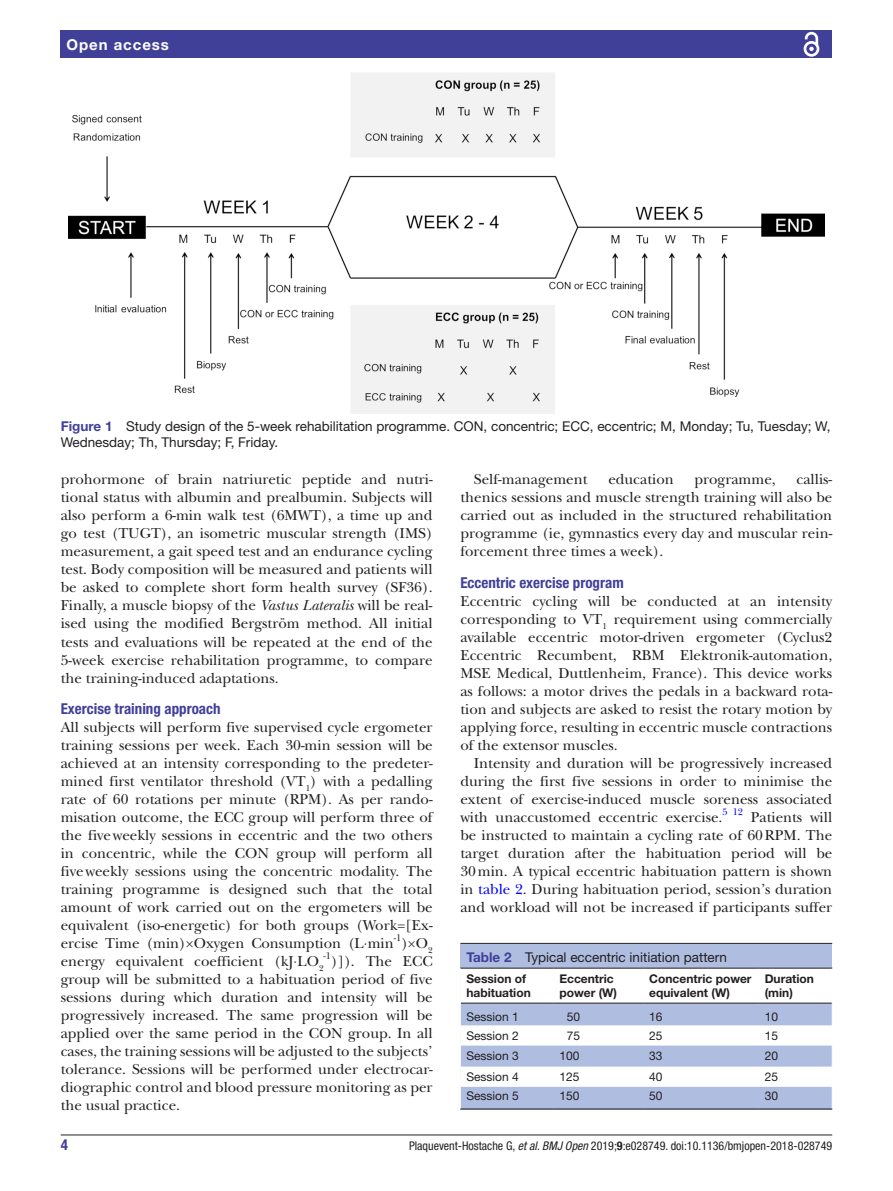
<style>
.page{position:relative;width:893px;height:1191px;background:#fff}
.page>*{position:absolute;margin:0;border:0;box-sizing:border-box;transform-origin:0 0}
.t1{font:15px/18px "New Baskerville";color:#231f20;text-align:justify}
.t2{font:700 condensed 15px "Helvetica Neue LT Std";color:#414099}
.t3{font:700 15px "Helvetica Neue LT Std";letter-spacing:.065em;color:#fff}
.t4{font:13.5px/16.2px "Helvetica Neue LT Std";color:#231f20}
.t5{font:condensed 12px "Helvetica Neue LT Std";color:#231f20}
.t6{font:700 12px/14.4px "Helvetica Neue LT Std";color:#231f20}
.t7{font:12px "Helvetica Neue LT Std";color:#231f20}
.t8{font:9.9px "New Baskerville";color:#231f20}
.s1{font-weight:700;color:#414099}
.s2{font-style:italic}
.s3{color:#00f}
.s4{font-weight:700}
</style>
<div class="page">
<hr style="left:61px;top:1134px;width:771px;height:1px;background:#231f20">
<div style="left:61px;top:31px;width:771px;height:27px;background:#414099"></div>
<svg style="left:803px;top:31px;width:17px;height:26px"></svg>
<img style="left:68px;top:73px;width:756px;height:340px">
<div style="left:460px;top:944px;width:372px;height:165px;background:#afbde1"></div>
<hr style="left:460px;top:943px;width:372px;height:1px;background:#231f20">
<div style="left:461px;top:968px;width:371px;height:34px;background:#fff"></div>
<hr style="left:460px;top:967px;width:93px;height:1px;background:#231f20">
<hr style="left:460px;top:1002px;width:93px;height:1px;background:#231f20">
<hr style="left:553px;top:967px;width:90px;height:1px;background:#231f20">
<hr style="left:553px;top:1002px;width:90px;height:1px;background:#231f20">
<hr style="left:643px;top:967px;width:116px;height:1px;background:#231f20">
<hr style="left:643px;top:1002px;width:116px;height:1px;background:#231f20">
<hr style="left:759px;top:967px;width:73px;height:1px;background:#231f20">
<hr style="left:759px;top:1002px;width:73px;height:1px;background:#231f20">
<hr style="left:460px;top:968px;width:1px;height:35px;background:#fff">
<svg style="left:460px;top:1003px;width:373px;height:106px"></svg>
<p class="t3" style="left:66px;top:35px;width:104px">Open access</p>
<p class="t4" style="left:61px;top:418px;width:771px"><span class="s1">Figure 1</span> Study design of the 5-week rehabilitation programme. CON, concentric; ECC, eccentric; M, Monday; Tu, Tuesday; W,<br>Wednesday; Th, Thursday; F, Friday.</p>
<p class="t1" style="left:61px;top:471px;width:373px">prohormone of brain natriuretic peptide and nutri&shy;tional status with albumin and prealbumin. Subjects will also perform a 6-min walk test (6MWT), a time up and go test (TUGT), an isometric muscular strength (IMS) measurement, a gait speed test and an endurance cycling test. Body composition will be measured and patients will be asked to complete short form health survey (SF36).<br>Finally, a muscle biopsy of the <span class="s2">Vastus Lateralis</span> will be real&shy;ised using the modified Bergström method. All initial tests and evaluations will be repeated at the end of the 5-week exercise rehabilitation programme, to compare the training-induced adaptations.</p>
<p class="t2" style="left:61px;top:699px;width:161px">Exercise training approach</p>
<p class="t1" style="left:61px;top:718px;width:373px">All subjects will perform five supervised cycle ergometer training sessions per week. Each 30-min session will be achieved at an intensity corresponding to the predeter&shy;mined first ventilator threshold (VT<sub>1</sub>) with a pedalling rate of 60 rotations per minute (RPM). As per rando&shy;misation outcome, the ECC group will perform three of the fiveweekly sessions in eccentric and the two others in concentric, while the CON group will perform all fiveweekly sessions using the concentric modality. The training programme is designed such that the total amount of work carried out on the ergometers will be equivalent (iso-energetic) for both groups (Work=[Ex&shy;ercise Time (min)×Oxygen Consumption (L⋅min</p>
<p class="t8" style="left:394px;top:932px;width:9px">-1</p>
<p class="t1" style="left:401px;top:934px;width:33px">)×O<sub>2</sub></p>
<p class="t1" style="left:61px;top:952px;width:264px">energy equivalent coefficient (kJ⋅LO<sub>2</sub></p>
<p class="t8" style="left:324px;top:950px;width:9px">-1</p>
<p class="t1" style="left:61px;top:952px;width:373px;text-indent:270px">)]). The ECC group will be submitted to a habituation period of five sessions during which duration and intensity will be progressively increased. The same progression will be applied over the same period in the CON group. In all cases, the training sessions will be adjusted to the subjects’ tolerance. Sessions will be performed under electrocar&shy;diographic control and blood pressure monitoring as per the usual practice.</p>
<p class="t1" style="left:460px;top:471px;width:373px;text-indent:336px">callis&shy;thenics sessions and muscle strength training will also be carried out as included in the structured rehabilitation programme (ie, gymnastics every day and muscular rein&shy;forcement three times a week).</p>
<p class="t2" style="left:460px;top:573px;width:165px">Eccentric exercise program</p>
<p class="t1" style="left:460px;top:592px;width:373px">Eccentric cycling will be conducted at an intensity corresponding to VT<sub>1</sub> requirement using commercially available eccentric motor-driven ergometer (Cyclus2<br>Eccentric Recumbent, RBM Elektronik-automation, MSE Medical, Duttlenheim, France). This device works as follows: a motor drives the pedals in a backward rota&shy;tion and subjects are asked to resist the rotary motion by applying force, resulting in eccentric muscle contractions of the extensor muscles.</p>
<p class="t1" style="left:460px;top:754px;width:373px;text-indent:14px">Intensity and duration will be progressively increased during the first five sessions in order to minimise the extent of exercise-induced muscle soreness associated with unaccustomed eccentric exercise.<sup>5</sup> <sup>12</sup></p>
<p class="t1" style="left:474px;top:471px;width:115px">Self-management</p>
<p class="t1" style="left:608px;top:471px;width:67px">education</p>
<p class="t1" style="left:694px;top:471px;width:83px">programme,</p>
<p class="t1" style="left:460px;top:808px;width:373px;text-indent:290px">Patients will be instructed to maintain a cycling rate of 60RPM. The target duration after the habituation period will be 30min. A typical eccentric habituation pattern is shown in <span class="s3">table 2</span>. During habituation period, session’s duration and workload will not be increased if participants suffer</p>
<p class="t4" style="left:466px;top:948px;width:262px"><span class="s1">Table 2</span> Typical eccentric initiation pattern</p>
<p class="t6" style="left:466px;top:971px;width:66px">Session of habituation</p>
<p class="t6" style="left:559px;top:971px;width:59px">Eccentric power (W)</p>
<p class="t6" style="left:649px;top:971px;width:104px">Concentric power equivalent (W)</p>
<p class="t6" style="left:765px;top:971px;width:51px">Duration (min)</p>
<p class="t7" style="left:466px;top:1009px;width:54px">Session 1</p>
<p class="t7" style="left:567px;top:1009px;width:15px">50</p>
<p class="t7" style="left:649px;top:1009px;width:15px">16</p>
<p class="t7" style="left:765px;top:1009px;width:15px">10</p>
<p class="t7" style="left:466px;top:1028px;width:54px">Session 2</p>
<p class="t7" style="left:567px;top:1028px;width:15px">75</p>
<p class="t7" style="left:649px;top:1028px;width:15px">25</p>
<p class="t7" style="left:765px;top:1028px;width:15px">15</p>
<p class="t7" style="left:466px;top:1049px;width:54px">Session 3</p>
<p class="t7" style="left:559px;top:1049px;width:22px">100</p>
<p class="t7" style="left:649px;top:1049px;width:15px">33</p>
<p class="t7" style="left:765px;top:1049px;width:15px">20</p>
<p class="t7" style="left:466px;top:1069px;width:54px">Session 4</p>
<p class="t7" style="left:559px;top:1069px;width:22px">125</p>
<p class="t7" style="left:649px;top:1069px;width:15px">40</p>
<p class="t7" style="left:765px;top:1069px;width:15px">25</p>
<p class="t7" style="left:466px;top:1088px;width:54px">Session 5</p>
<p class="t7" style="left:559px;top:1088px;width:22px">150</p>
<p class="t7" style="left:649px;top:1088px;width:15px">50</p>
<p class="t7" style="left:765px;top:1088px;width:15px">30</p>
<p class="t2" style="left:61px;top:1135px;width:9px">4</p>
<p class="t5" style="left:409px;top:1138px;width:425px">Plaquevent-Hostache G, <span class="s2">et al</span>. <span class="s2">BMJ Open</span> 2019;<span class="s4">9</span>:e028749. doi:10.1136/bmjopen-2018-028749</p>
</div>
